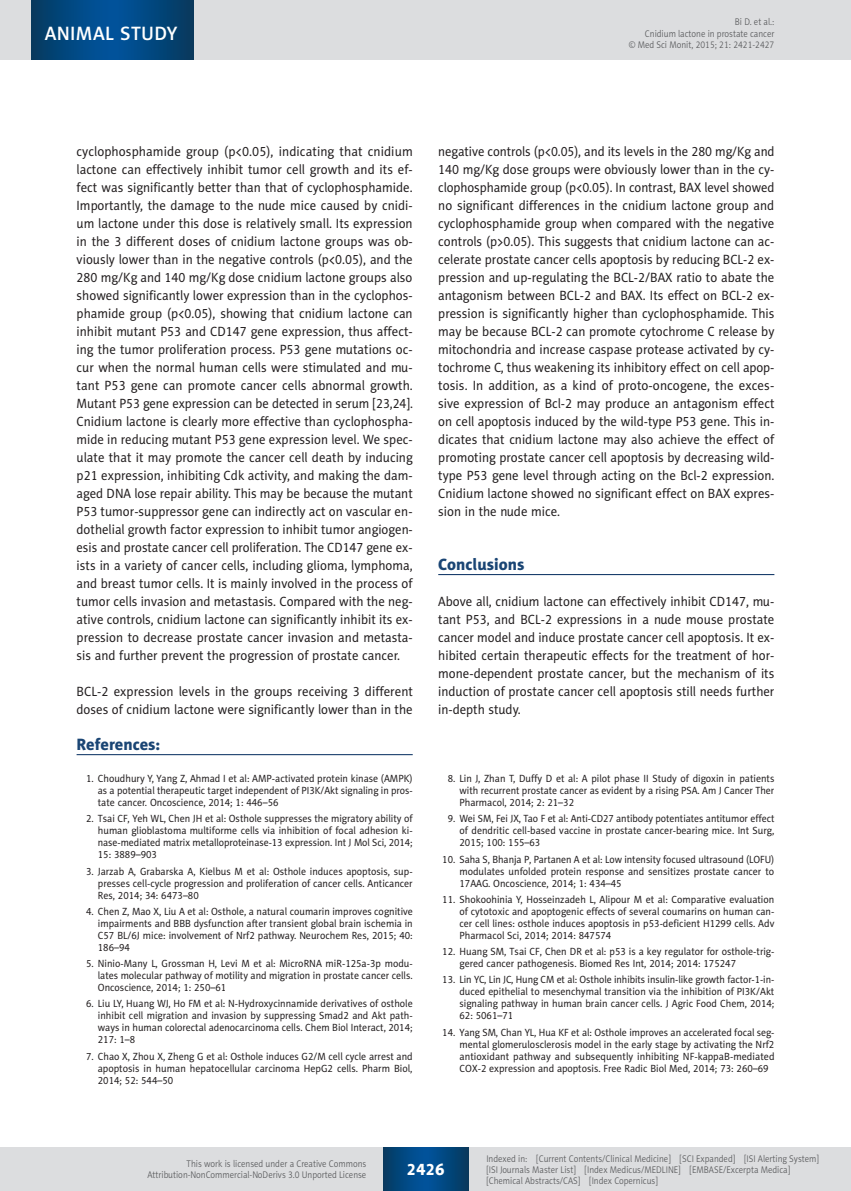
<style>
.page{position:relative;width:851px;height:1191px;background:#fff}
.page>*{position:absolute;margin:0;border:0;box-sizing:border-box;transform-origin:0 0}
.t1{font:19.5px "Naomi Sans EFN Medium";letter-spacing:.015em;color:#fff}
.MSM_Headline_1{font:16.5px "Naomi Sans EFN Heavy";color:#1a4574}
.MSM_Referencje_Tytul{font:16.5px "Naomi Sans EFN Heavy";color:#1a4574}
.t2{font:16.5px "Naomi Sans EFN Heavy";color:#fff}
.MSM_Body{font:13.5px/18px "Naomi Sans EFN";color:#231f20;text-align:justify;scale:.96 1}
.MSM_Body-2{font:13.5px/18px "Naomi Sans EFN";color:#231f20;text-align:justify;scale:.94 1}
.MSM_Body-3{font:13.5px/18px "Naomi Sans EFN";color:#231f20;text-align:justify;scale:.95 1}
.MSM_Referencje_punkt{font:10.5px/12px "Naomi Sans EFN";color:#231f20;text-align:justify;scale:.95 1}
.MSM_Referencje_punkt-2{font:10.5px/12px "Naomi Sans EFN";color:#231f20;text-align:justify;scale:.94 1}
.t3{font:9.75px/11.2px "Naomi Sans EFN Light";color:#57585a;text-align:right;scale:.9 1}
</style>
<div class="page">
<hr style="left:438px;top:574px;width:336px;height:1px;background:#00295c">
<hr style="left:77px;top:754px;width:335px;height:1px;background:#00295c">
<div style="left:0;top:1148px;width:850px;height:43px;background:#dcdddf"></div>
<svg style="left:383px;top:1147px;width:85px;height:43px;background:#02477e"></svg>
<div style="left:0;top:0;width:850px;height:60px;background:#dcdddf"></div>
<hr style="left:850px;top:0;width:1px;height:60px;background:#dcdddf">
<svg style="left:32px;top:0;width:161px;height:60px;background:#02477f"></svg>
<h1 class="t1" style="left:45px;top:22px;width:134px">ANIMAL STUDY</h1>
<p class="t3" style="left:628px;top:16px;width:163px">Bi D. et al.:<br>Cnidium lactone in prostate cancer<br>© Med Sci Monit, 2015; 21: 2421-2427</p>
<p class="MSM_Body" style="left:77px;top:142px;width:352px">cyclophosphamide group (p&lt;0.05), indicating that cnidium lactone can effectively inhibit tumor cell growth and its ef&shy;fect was significantly better than that of cyclophosphamide.<br>Importantly, the damage to the nude mice caused by cnidi&shy;um lactone under this dose is relatively small. Its expression in the 3 different doses of cnidium lactone groups was ob&shy;viously lower than in the negative controls (p&lt;0.05), and the 280 mg/Kg and 140 mg/Kg dose cnidium lactone groups also showed significantly lower expression than in the cyclophos&shy;phamide group (p&lt;0.05), showing that cnidium lactone can inhibit mutant P53 and CD147 gene expression, thus affect&shy;ing the tumor proliferation process. P53 gene mutations oc&shy;cur when the normal human cells were stimulated and mu&shy;tant P53 gene can promote cancer cells abnormal growth.<br>Mutant P53 gene expression can be detected in serum [23,24].<br>Cnidium lactone is clearly more effective than cyclophospha&shy;mide in reducing mutant P53 gene expression level. We spec&shy;ulate that it may promote the cancer cell death by inducing p21 expression, inhibiting Cdk activity, and making the dam&shy;aged DNA lose repair ability. This may be because the mutant P53 tumor-suppressor gene can indirectly act on vascular en&shy;dothelial growth factor expression to inhibit tumor angiogen&shy;esis and prostate cancer cell proliferation. The CD147 gene ex&shy;ists in a variety of cancer cells, including glioma, lymphoma, and breast tumor cells. It is mainly involved in the process of tumor cells invasion and metastasis. Compared with the neg&shy;ative controls, cnidium lactone can significantly inhibit its ex&shy;pression to decrease prostate cancer invasion and metasta&shy;sis and further prevent the progression of prostate cancer.</p>
<p class="MSM_Body" style="left:77px;top:682px;width:352px">BCL-2 expression levels in the groups receiving 3 different doses of cnidium lactone were significantly lower than in the</p>
<p class="MSM_Referencje_Tytul" style="left:77px;top:734px;width:85px">References:</p>
<p class="MSM_Referencje_punkt" style="left:98px;top:772px;width:333px;text-indent:-12px">1. Choudhury Y, Yang Z, Ahmad I et al: AMP-activated protein kinase (AMPK) as a potential therapeutic target independent of PI3K/Akt signaling in pros&shy;tate cancer. Oncoscience, 2014; 1: 446–56</p>
<p class="MSM_Referencje_punkt" style="left:98px;top:813px;width:333px;text-indent:-12px">2. Tsai CF, Yeh WL, Chen JH et al: Osthole suppresses the migratory ability of human glioblastoma multiforme cells via inhibition of focal adhesion ki&shy;nase-mediated matrix metalloproteinase-13 expression. Int J Mol Sci, 2014; 15: 3889–903</p>
<p class="MSM_Referencje_punkt" style="left:98px;top:865px;width:333px;text-indent:-12px">3. Jarzab A, Grabarska A, Kielbus M et al: Osthole induces apoptosis, sup&shy;presses cell-cycle progression and proliferation of cancer cells. Anticancer Res, 2014; 34: 6473–80</p>
<p class="MSM_Referencje_punkt" style="left:98px;top:905px;width:333px;text-indent:-12px">4. Chen Z, Mao X, Liu A et al: Osthole, a natural coumarin improves cognitive impairments and BBB dysfunction after transient global brain ischemia in C57 BL/6J mice: involvement of Nrf2 pathway. Neurochem Res, 2015; 40:<br>186–94</p>
<p class="MSM_Referencje_punkt" style="left:98px;top:957px;width:333px;text-indent:-12px">5. Ninio-Many L, Grossman H, Levi M et al: MicroRNA miR-125a-3p modu&shy;lates molecular pathway of motility and migration in prostate cancer cells.<br>Oncoscience, 2014; 1: 250–61</p>
<p class="MSM_Referencje_punkt" style="left:98px;top:998px;width:333px;text-indent:-12px">6. Liu LY, Huang WJ, Ho FM et al: N-Hydroxycinnamide derivatives of osthole inhibit cell migration and invasion by suppressing Smad2 and Akt path&shy;ways in human colorectal adenocarcinoma cells. Chem Biol Interact, 2014; 217: 1–8</p>
<p class="MSM_Referencje_punkt" style="left:98px;top:1050px;width:333px;text-indent:-12px">7. Chao X, Zhou X, Zheng G et al: Osthole induces G2/M cell cycle arrest and apoptosis in human hepatocellular carcinoma HepG2 cells. Pharm Biol, 2014; 52: 544–50</p>
<p class="MSM_Body-2" style="left:438px;top:142px;width:359px">negative controls (p&lt;0.05), and its levels in the 280 mg/Kg and 140 mg/Kg dose groups were obviously lower than in the cy&shy;clophosphamide group (p&lt;0.05). In contrast, BAX level showed no significant differences in the cnidium lactone group and cyclophosphamide group when compared with the negative controls (p&gt;0.05). This suggests that cnidium lactone can ac&shy;celerate prostate cancer cells apoptosis by reducing BCL-2 ex&shy;pression and up-regulating the BCL-2/BAX ratio to abate the antagonism between BCL-2 and BAX. Its effect on BCL-2 ex&shy;pression is significantly higher than cyclophosphamide. This may be because BCL-2 can promote cytochrome C release by mitochondria and increase caspase protease activated by cy&shy;tochrome C, thus weakening its inhibitory effect on cell apop&shy;tosis. In addition, as a kind of proto-oncogene, the exces&shy;sive expression of Bcl-2 may produce an antagonism effect on cell apoptosis induced by the wild-type P53 gene. This in&shy;dicates that cnidium lactone may also achieve the effect of promoting prostate cancer cell apoptosis by decreasing wild&shy;type P53 gene level through acting on the Bcl-2 expression.<br>Cnidium lactone showed no significant effect on BAX expres&shy;sion in the nude mice.</p>
<p class="MSM_Headline_1" style="left:438px;top:554px;width:88px">Conclusions</p>
<p class="MSM_Body-3" style="left:438px;top:592px;width:355px">Above all, cnidium lactone can effectively inhibit CD147, mu&shy;tant P53, and BCL-2 expressions in a nude mouse prostate cancer model and induce prostate cancer cell apoptosis. It ex&shy;hibited certain therapeutic effects for the treatment of hor&shy;mone-dependent prostate cancer, but the mechanism of its induction of prostate cancer cell apoptosis still needs further in-depth study.</p>
<p class="MSM_Referencje_punkt" style="left:459px;top:772px;width:333px;text-indent:-12px">8. Lin J, Zhan T, Duffy D et al: A pilot phase II Study of digoxin in patients with recurrent prostate cancer as evident by a rising PSA. Am J Cancer Ther Pharmacol, 2014; 2: 21–32</p>
<p class="MSM_Referencje_punkt-2" style="left:459px;top:813px;width:336px;text-indent:-12px">9. Wei SM, Fei JX, Tao F et al: Anti-CD27 antibody potentiates antitumor effect of dendritic cell-based vaccine in prostate cancer-bearing mice. Int Surg, 2015; 100: 155–63</p>
<p class="MSM_Referencje_punkt-2" style="left:459px;top:853px;width:336px;text-indent:-17px">10. Saha S, Bhanja P, Partanen A et al: Low intensity focused ultrasound (LOFU) modulates unfolded protein response and sensitizes prostate cancer to 17AAG. Oncoscience, 2014; 1: 434–45</p>
<p class="MSM_Referencje_punkt" style="left:459px;top:893px;width:333px;text-indent:-17px">11. Shokoohinia Y, Hosseinzadeh L, Alipour M et al: Comparative evaluation of cytotoxic and apoptogenic effects of several coumarins on human can&shy;cer cell lines: osthole induces apoptosis in p53-deficient H1299 cells. Adv Pharmacol Sci, 2014; 2014: 847574</p>
<p class="MSM_Referencje_punkt" style="left:459px;top:945px;width:333px;text-indent:-17px">12. Huang SM, Tsai CF, Chen DR et al: p53 is a key regulator for osthole-trig&shy;gered cancer pathogenesis. Biomed Res Int, 2014; 2014: 175247</p>
<p class="MSM_Referencje_punkt-2" style="left:459px;top:974px;width:336px;text-indent:-17px">13. Lin YC, Lin JC, Hung CM et al: Osthole inhibits insulin-like growth factor-1-in&shy;duced epithelial to mesenchymal transition via the inhibition of PI3K/Akt signaling pathway in human brain cancer cells. J Agric Food Chem, 2014; 62: 5061–71</p>
<p class="MSM_Referencje_punkt-2" style="left:459px;top:1026px;width:336px;text-indent:-17px">14. Yang SM, Chan YL, Hua KF et al: Osthole improves an accelerated focal seg&shy;mental glomerulosclerosis model in the early stage by activating the Nrf2 antioxidant pathway and subsequently inhibiting NF-kappaB-mediated COX-2 expression and apoptosis. Free Radic Biol Med, 2014; 73: 260–69</p>
<p class="t3" style="left:147px;top:1158px;width:245px">This work is licensed under a Creative Commons<br>Attribution-NonCommercial-NoDerivs 3.0 Unported License</p>
<h2 class="t2" style="left:406px;top:1159px;width:40px">2426</h2>
<p class="t3" style="left:486px;top:1152px;width:371px;text-align:left">Indexed in: [Current Contents/Clinical Medicine] [SCI Expanded] [ISI Alerting System] [ISI Journals Master List] [Index Medicus/MEDLINE] [EMBASE/Excerpta Medica] [Chemical Abstracts/CAS] [Index Copernicus]</p>
</div>
